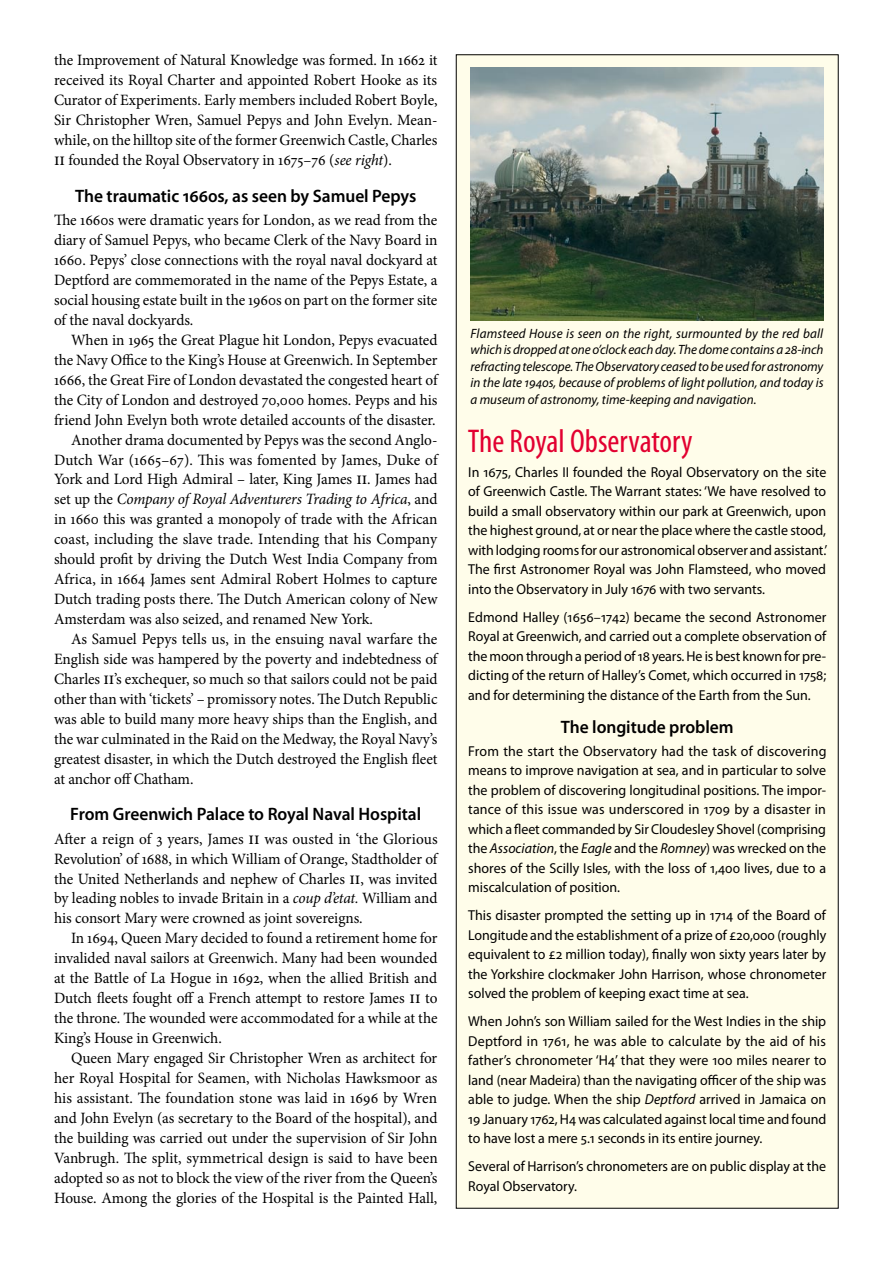
<style>
.page{position:relative;width:893px;height:1263px;background:#fff}
.page>*{position:absolute;margin:0;border:0;box-sizing:border-box;transform-origin:0 0}
.t1{font:condensed 33px "Myriad Pro";color:#e20030}
.t2{font:600 18px "Myriad Pro";letter-spacing:-.005em;color:#000}
.t3{font:15.75px/20px "Minion Pro";letter-spacing:-.005em;color:#000;text-align:justify}
.t4{font:italic 15.75px "Minion Pro";letter-spacing:-.015em;color:#000}
.t5{font:14.4px/19.5px "Myriad Pro";color:#000;text-align:justify}
.t6{font:italic 13.5px/16.5px "Myriad Pro";color:#000;text-align:justify}
.s1{font-size:18.15px}
.s2{font-style:italic}
.s3{font-style:normal}
</style>
<div class="page">
<div style="left:456px;top:55px;width:382px;height:1153px;background:#fffdea"></div>
<img style="left:471px;top:67px;width:352px;height:254px">
<p class="t3" style="left:54px;top:51px;width:385px">the Improvement of Natural Knowledge was formed. In 1662 it received its Royal Charter and appointed Robert Hooke as its Curator of Experiments. Early members included Robert Boyle, Sir Christopher Wren, Samuel Pepys and John Evelyn. Mean&shy;while, on the hilltop site of the former Greenwich Castle, Charles <span class="s1">ii</span> founded the Royal Observatory in 1675–76 (<span class="s2">see right</span>).</p>
<p class="t2" style="left:75px;top:184px;width:343px">The traumatic 1660s, as seen by Samuel Pepys</p>
<p class="t3" style="left:54px;top:210px;width:385px">The 1660s were dramatic years for London, as we read from the diary of Samuel Pepys, who became Clerk of the Navy Board in 1660. Pepys’ close connections with the royal naval dockyard at Deptford are commemorated in the name of the Pepys Estate, a social housing estate built in the 1960s on part on the former site of the naval dockyards.</p>
<p class="t3" style="left:71px;top:330px;width:368px">When in 1965 the Great Plague hit London, Pepys evacuated</p>
<p class="t3" style="left:54px;top:350px;width:385px">the Navy Office to the King’s House at Greenwich. In September</p>
<p class="t3" style="left:54px;top:370px;width:385px">1666, the Great Fire of London devastated the congested heart of</p>
<p class="t3" style="left:54px;top:390px;width:385px">the City of London and destroyed 70,000 homes. Peyps and his</p>
<p class="t3" style="left:54px;top:410px;width:383px">friend John Evelyn both wrote detailed accounts of the disaster.</p>
<p class="t3" style="left:71px;top:430px;width:368px">Another drama documented by Pepys was the second Anglo-</p>
<p class="t3" style="left:54px;top:450px;width:385px">Dutch War (1665–67). This was fomented by James, Duke of</p>
<p class="t3" style="left:54px;top:469px;width:385px">York and Lord High Admiral – later, King James <span class="s1">ii</span>. James had</p>
<p class="t4" style="left:54px;top:489px;width:385px"><span class="s3">set up the</span> Company of Royal Adventurers Trading to Africa<span class="s3">, and</span></p>
<p class="t3" style="left:54px;top:509px;width:385px">in 1660 this was granted a monopoly of trade with the African</p>
<p class="t3" style="left:54px;top:529px;width:385px">coast, including the slave trade. Intending that his Company</p>
<p class="t3" style="left:54px;top:549px;width:385px">should profit by driving the Dutch West India Company from</p>
<p class="t3" style="left:54px;top:569px;width:385px">Africa, in 1664 James sent Admiral Robert Holmes to capture</p>
<p class="t3" style="left:54px;top:589px;width:385px">Dutch trading posts there. The Dutch American colony of New</p>
<p class="t3" style="left:54px;top:609px;width:320px">Amsterdam was also seized, and renamed New York.</p>
<p class="t3" style="left:71px;top:629px;width:368px">As Samuel Pepys tells us, in the ensuing naval warfare the</p>
<p class="t3" style="left:54px;top:649px;width:385px">English side was hampered by the poverty and indebtedness of</p>
<p class="t3" style="left:54px;top:669px;width:385px">Charles <span class="s1">ii</span>’s exchequer, so much so that sailors could not be paid</p>
<p class="t3" style="left:54px;top:689px;width:385px">other than with ‘tickets’ – promissory notes. The Dutch Republic</p>
<p class="t3" style="left:54px;top:709px;width:385px">was able to build many more heavy ships than the English, and</p>
<p class="t3" style="left:54px;top:729px;width:385px">the war culminated in the Raid on the Medway, the Royal Navy’s</p>
<p class="t3" style="left:54px;top:749px;width:385px">greatest disaster, in which the Dutch destroyed the English fleet</p>
<p class="t3" style="left:54px;top:769px;width:141px">at anchor off Chatham.</p>
<p class="t2" style="left:70px;top:803px;width:352px">From Greenwich Palace to Royal Naval Hospital</p>
<p class="t3" style="left:54px;top:829px;width:385px">After a reign of 3 years, James <span class="s1">ii</span> was ousted in ‘the Glorious Revolution’ of 1688, in which William of Orange, Stadtholder of the United Netherlands and nephew of Charles <span class="s1">ii</span>, was invited by leading nobles to invade Britain in a <span class="s2">coup d’etat.</span> William and his consort Mary were crowned as joint sovereigns.</p>
<p class="t3" style="left:54px;top:928px;width:385px;text-indent:17px">In 1694, Queen Mary decided to found a retirement home for invalided naval sailors at Greenwich. Many had been wounded at the Battle of La Hogue in 1692, when the allied British and Dutch fleets fought off a French attempt to restore James <span class="s1">ii</span> to the throne. The wounded were accommodated for a while at the King’s House in Greenwich.</p>
<p class="t3" style="left:54px;top:1048px;width:385px;text-indent:17px">Queen Mary engaged Sir Christopher Wren as architect for her Royal Hospital for Seamen, with Nicholas Hawksmoor as his assistant. The foundation stone was laid in 1696 by Wren and John Evelyn (as secretary to the Board of the hospital), and the building was carried out under the supervision of Sir John Vanbrugh. The split, symmetrical design is said to have been adopted so as not to block the view of the river from the Queen’s House. Among the glories of the Hospital is the Painted Hall,</p>
<p class="t6" style="left:471px;top:325px;width:354px">Flamsteed House is seen on the right, surmounted by the red ball which is dropped at one o’clock each day. The dome contains a 28-inch refracting telescope. The Observatory ceased to be used for astronomy in the late 1940s, because of problems of light pollution, and today is a museum of astronomy, time-keeping and navigation.</p>
<h1 class="t1" style="left:468px;top:421px;width:226px">The Royal Observatory</h1>
<p class="t5" style="left:468px;top:462px;width:361px">In 1675, Charles II founded the Royal Observatory on the site of Greenwich Castle. The Warrant states: ‘We have resolved to build a small observatory within our park at Greenwich, upon the highest ground, at or near the place where the castle stood, with lodging rooms for our astronomical observer and assistant.’ The first Astronomer Royal was John Flamsteed, who moved into the Observatory in July 1676 with two servants.</p>
<p class="t5" style="left:468px;top:607px;width:360px">Edmond Halley (1656–1742) became the second Astronomer Royal at Greenwich, and carried out a complete observation of the moon through a period of 18 years. He is best known for pre&shy;dicting of the return of Halley’s Comet, which occurred in 1758; and for determining the distance of the Earth from the Sun.</p>
<p class="t2" style="left:561px;top:715px;width:174px">The longitude problem</p>
<p class="t5" style="left:468px;top:741px;width:360px">From the start the Observatory had the task of discovering means to improve navigation at sea, and in particular to solve the problem of discovering longitudinal positions. The impor&shy;tance of this issue was underscored in 1709 by a disaster in which a fleet commanded by Sir Cloudesley Shovel (comprising the <span class="s2">Association</span>, the <span class="s2">Eagle</span> and the <span class="s2">Romney</span>) was wrecked on the shores of the Scilly Isles, with the loss of 1,400 lives, due to a miscalculation of position.</p>
<p class="t5" style="left:468px;top:905px;width:360px">This disaster prompted the setting up in 1714 of the Board of Longitude and the establishment of a prize of £20,000 (roughly equivalent to £2 million today), finally won sixty years later by the Yorkshire clockmaker John Harrison, whose chronometer solved the problem of keeping exact time at sea.</p>
<p class="t5" style="left:468px;top:1011px;width:360px">When John’s son William sailed for the West Indies in the ship Deptford in 1761, he was able to calculate by the aid of his father’s chronometer ‘H4’ that they were 100 miles nearer to land (near Madeira) than the navigating officer of the ship was able to judge. When the ship <span class="s2">Deptford</span> arrived in Jamaica on 19 January 1762, H4 was calculated against local time and found to have lost a mere 5.1 seconds in its entire journey.</p>
<p class="t5" style="left:468px;top:1156px;width:359px">Several of Harrison’s chronometers are on public display at the<br>Royal Observatory.</p>
</div>
